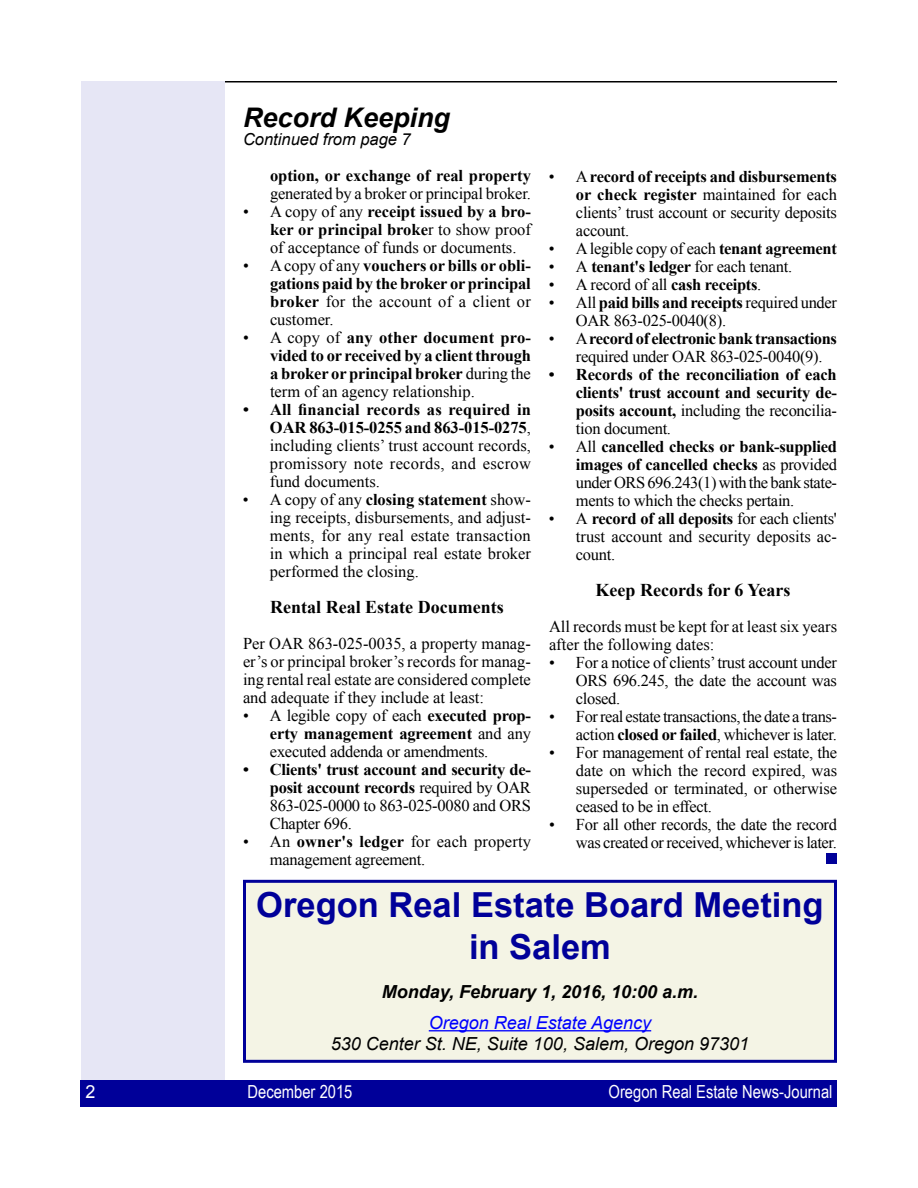
<style>
.page{position:relative;width:918px;height:1188px;background:#fff}
.page>*{position:absolute;margin:0;border:0;box-sizing:border-box;transform-origin:0 0}
.t1{font:700 34.5px/41.4px "Arial";color:#009;text-align:center}
.t2{font:italic 700 27px "Arial";color:#000}
.t3{font:700 18px "Times New Roman";color:#000}
.t4{font:italic 18px "Arial";color:#000}
.t5{font:18px "Arial Narrow";color:#fff}
.t6{font:italic 700 18px "Arial";color:#000}
.t7{font:italic 18px "Arial";color:#00f}
.t8{font:18px "Arial";color:#fff}
.t9{font:16.5px/18px "Times New Roman";letter-spacing:-.02em;color:#000;text-align:justify}
.t10{font:700 16.5px/18px "Times New Roman";letter-spacing:-.01em;color:#000;text-align:justify}
.t11{font:16.5px/18px "Times New Roman";color:#000}
.t12{font:italic 16.5px "Arial";color:#000}
.s1{font-weight:700}
.s2{font-weight:400}
</style>
<div class="page">
<hr style="left:81px;top:81px;width:756px;height:1px;background:#000">
<div style="left:81px;top:81px;width:144px;height:1026px;background:#e6e6f5"></div>
<div style="left:80px;top:1080px;width:757px;height:27px;background:#009"></div>
<div style="left:244px;top:881px;width:592px;height:180px;background:#f4f4e5"></div>
<hr style="left:429px;top:1030px;width:222px;height:1px;background:#00f">
<div style="left:243px;top:880px;width:594px;height:183px;border:3px solid #009"></div>
<div style="left:827px;top:854px;width:10px;height:10px;background:#009"></div>
<h2 class="t2" style="left:243px;top:100px;width:209px">Record Keeping</h2>
<p class="t12" style="left:243px;top:129px;width:169px">Continued from page 7</p>
<p class="t10" style="left:270px;top:166px;width:262px">option, or exchange of real property</p>
<p class="t9" style="left:270px;top:184px;width:262px">generated by a broker or principal broker.</p>
<p class="t9" style="left:270px;top:202px;width:263px;text-indent:-27px">• A copy of any <span class="s1">receipt issued by a bro&shy;ker or principal broke</span>r to show proof of acceptance of funds or documents.</p>
<p class="t10" style="left:270px;top:256px;width:262px;text-indent:-27px"><span class="s2">• A copy of any</span> vouchers or bills or obli&shy;gations paid by the broker or principal broker <span class="s2">for the account of a client or customer.</span></p>
<p class="t10" style="left:270px;top:328px;width:263px;text-indent:-27px"><span class="s2">• A copy of</span> any other document pro&shy;vided to or received by a client through a broker or principal broker <span class="s2">during the term of an agency relationship.</span></p>
<p class="t9" style="left:270px;top:400px;width:263px;text-indent:-27px"><span class="s1">• All financial records as required in OAR 863-015-0255 and 863-015-0275</span>, including clients’ trust account records, promissory note records, and escrow fund documents.</p>
<p class="t9" style="left:270px;top:490px;width:263px;text-indent:-27px">• A copy of any <span class="s1">closing statement</span> show&shy;ing receipts, disbursements, and adjust&shy;ments, for any real estate transaction in which a principal real estate broker performed the closing.</p>
<p class="t3" style="left:270px;top:594px;width:235px">Rental Real Estate Documents</p>
<p class="t9" style="left:243px;top:634px;width:290px">Per OAR 863-025-0035, a property manag&shy;er’s or principal broker’s records for manag&shy;ing rental real estate are considered complete and adequate if they include at least:</p>
<p class="t9" style="left:270px;top:706px;width:263px;text-indent:-27px">• A legible copy of each <span class="s1">executed prop&shy;erty management agreement</span> and any executed addenda or amendments.</p>
<p class="t9" style="left:270px;top:760px;width:263px;text-indent:-27px"><span class="s1">• Clients' trust account and security de&shy;posit account records</span> required by OAR 863-025-0000 to 863-025-0080 and ORS Chapter 696.</p>
<p class="t9" style="left:270px;top:832px;width:263px;text-indent:-27px">• An <span class="s1">owner's ledger</span> for each property management agreement.</p>
<p class="t9" style="left:576px;top:167px;width:263px;text-indent:-27px">• A <span class="s1">record of receipts and disbursements or check register</span> maintained for each clients’ trust account or security deposits account.</p>
<p class="t9" style="left:549px;top:239px;width:289px">• A legible copy of each <span class="s1">tenant agreement</span></p>
<p class="t9" style="left:549px;top:257px;width:245px">• A <span class="s1">tenant's ledger</span> for each tenant.</p>
<p class="t9" style="left:549px;top:275px;width:214px">• A record of all <span class="s1">cash receipts</span>.</p>
<p class="t9" style="left:576px;top:293px;width:263px;text-indent:-27px">• All <span class="s1">paid bills and receipts</span> required under<br>OAR 863-025-0040(8).</p>
<p class="t9" style="left:576px;top:329px;width:262px;text-indent:-27px">• A <span class="s1">record of electronic bank transactions </span>required under OAR 863-025-0040(9).</p>
<p class="t10" style="left:576px;top:365px;width:263px;text-indent:-27px">• Records of the reconciliation of each clients' trust account and security de&shy;posits account, <span class="s2">including the reconcilia&shy;tion document.</span></p>
<p class="t9" style="left:576px;top:437px;width:263px;text-indent:-27px">• All <span class="s1">cancelled checks or bank-supplied images of cancelled checks</span> as provided under ORS 696.243(1) with the bank state&shy;ments to which the checks pertain.</p>
<p class="t9" style="left:576px;top:509px;width:262px;text-indent:-27px">• A <span class="s1">record of all deposits</span> for each clients' trust account and security deposits ac&shy;count.</p>
<p class="t3" style="left:596px;top:577px;width:196px">Keep Records for 6 Years</p>
<p class="t11" style="left:549px;top:617px;width:290px">All records must be kept for at least six years after the following dates:</p>
<p class="t9" style="left:576px;top:653px;width:263px;text-indent:-27px">• For a notice of clients’ trust account under ORS 696.245, the date the account was closed.</p>
<p class="t9" style="left:549px;top:707px;width:290px;text-align:right">• For real estate transactions, the date a trans&shy;action <span class="s1">closed or failed</span>, whichever is later.</p>
<p class="t9" style="left:576px;top:743px;width:263px;text-indent:-27px">• For management of rental real estate, the date on which the record expired, was superseded or terminated, or otherwise ceased to be in effect.</p>
<p class="t9" style="left:549px;top:815px;width:290px;text-align:right">• For all other records, the date the record was created or received, whichever is later.</p>
<h1 class="t1" style="left:256px;top:886px;width:569px">Oregon Real Estate Board Meeting in Salem</h1>
<p class="t6" style="left:382px;top:980px;width:318px">Monday, February 1, 2016, 10:00 a.m.</p>
<p class="t7" style="left:429px;top:1011px;width:224px">Oregon Real Estate Agency</p>
<p class="t4" style="left:331px;top:1033px;width:420px">530 Center St. NE, Suite 100, Salem, Oregon 97301</p>
<p class="t8" style="left:86px;top:1079px;width:12px">2</p>
<p class="t5" style="left:248px;top:1078px;width:107px">December 2015</p>
<p class="t5" style="left:609px;top:1078px;width:225px">Oregon Real Estate News-Journal</p>
</div>
